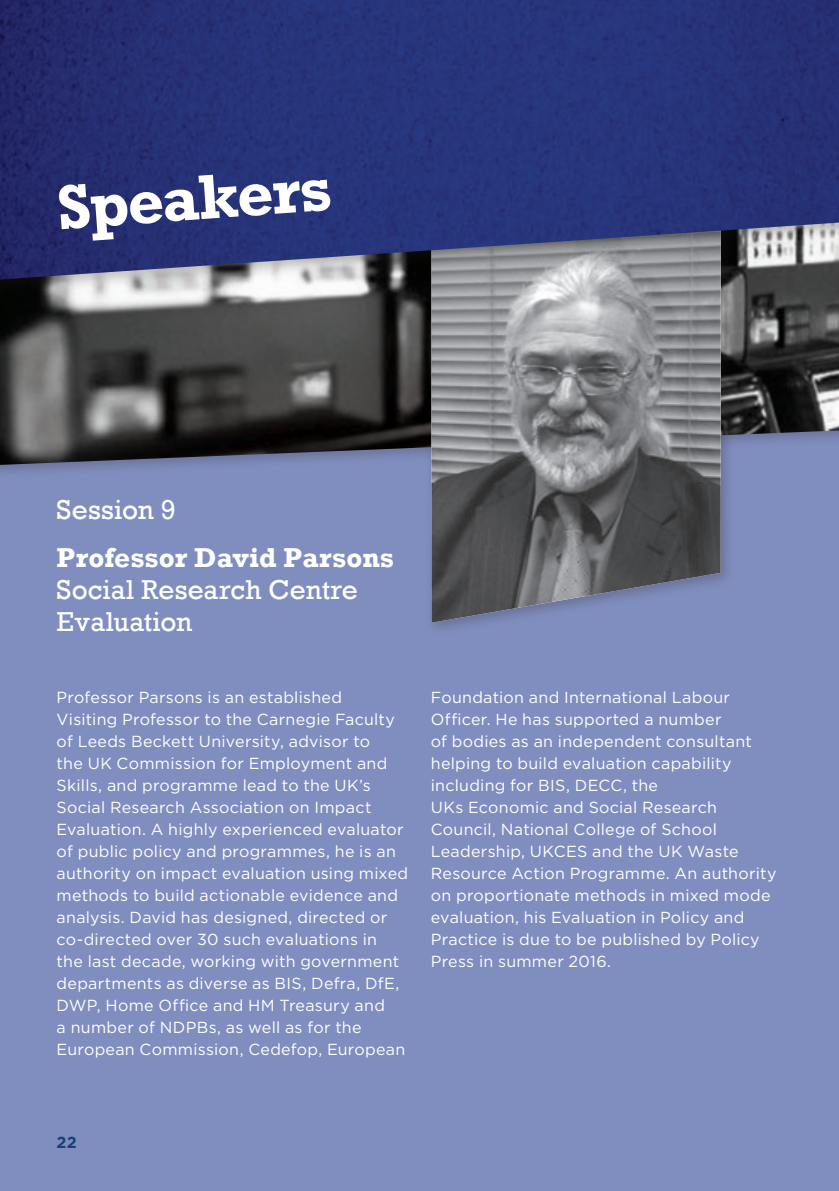
<style>
.page{position:relative;width:839px;height:1191px;background:#fff}
.page>*{position:absolute;margin:0;border:0;box-sizing:border-box;transform-origin:0 0}
.RGT_-_Page_Heading{font:700 64px "Rockwell";color:#fff}
.RGT_-_Speaker_Title{font:28px/32px "Rockwell";letter-spacing:.005em;color:#fff}
.RGT_-_Body_text_WHIT{font:16px/22px "Gotham HTF";letter-spacing:.015em;color:#fff}
.t1{font:700 16px "Gotham";color:#174177}
.s1{font-weight:700}
</style>
<div class="page">
<div style="left:0;top:0;width:839px;height:1190px;background:#808ebf"></div>
<div style="left:0;top:130px;width:839px;height:350px;background:#231f20;opacity:.25"></div>
<img style="left:0;top:297px;width:839px;height:168px">
<div style="left:425px;top:186px;width:311px;height:450px;background:#231f20;opacity:.25"></div>
<img style="left:431px;top:297px;width:290px;height:325px">
<div style="left:0;top:0;width:839px;height:297px;background:#231f20;opacity:.25"></div>
<img style="left:0;top:0;width:839px;height:281px">
<p class="RGT_-_Page_Heading" style="left:54px;top:169px;width:277px;rotate:-4deg">Speakers</p>
<p class="RGT_-_Speaker_Title" style="left:57px;top:494px;width:121px">Session 9</p>
<p class="RGT_-_Speaker_Title" style="left:57px;top:541px;width:339px"><span class="s1">Professor David Parsons<br></span>Social Research Centre<br>Evaluation</p>
<p class="RGT_-_Body_text_WHIT" style="left:57px;top:685px;width:353px">Professor Parsons is an established<br>Visiting Professor to the Carnegie Faculty of Leeds Beckett University, advisor to<br>the UK Commission for Employment and Skills, and programme lead to the UK’s Social Research Association on Impact Evaluation. A highly experienced evaluator of public policy and programmes, he is an authority on impact evaluation using mixed methods to build actionable evidence and analysis. David has designed, directed or co-directed over 30 such evaluations in<br>the last decade, working with government departments as diverse as BIS, Defra, DfE, DWP, Home Office and HM Treasury and<br>a number of NDPBs, as well as for the European Commission, Cedefop, European</p>
<p class="RGT_-_Body_text_WHIT" style="left:431px;top:685px;width:347px">Foundation and International Labour Officer. He has supported a number<br>of bodies as an independent consultant helping to build evaluation capability including for BIS, DECC, the<br>UKs Economic and Social Research Council, National College of School Leadership, UKCES and the UK Waste Resource Action Programme. An authority on proportionate methods in mixed mode evaluation, his Evaluation in Policy and Practice is due to be published by Policy Press in summer 2016.</p>
<p class="t1" style="left:57px;top:1132px;width:22px">22</p>
</div>
